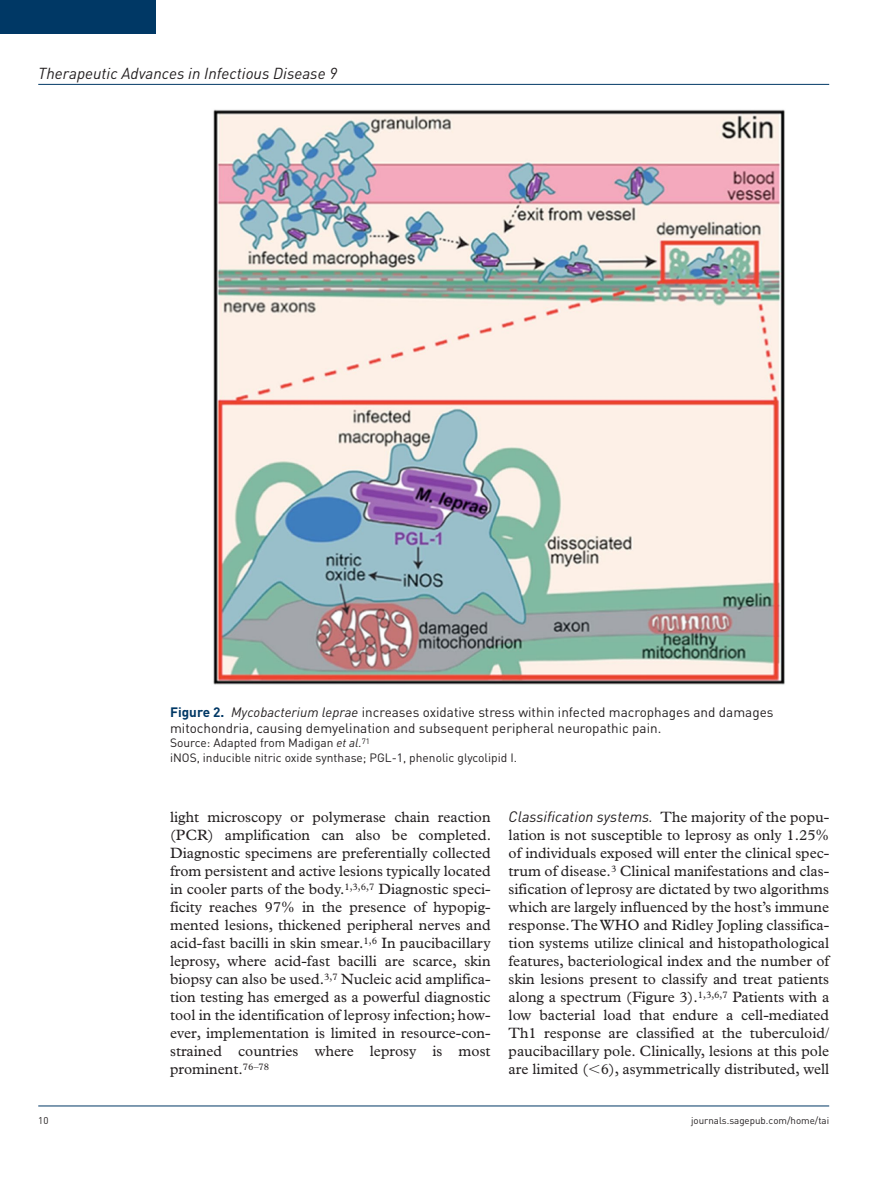
<style>
.page{position:relative;width:893px;height:1191px;background:#fff}
.page>*{position:absolute;margin:0;border:0;box-sizing:border-box;transform-origin:0 0}
.t1{font:italic 15.75px "DIN";color:#231f20}
.t2{font:15px/18px "Plantin Std";color:#231f20;text-align:justify}
.t3{font:italic 15px "DIN";color:#231f20}
.t4{font:13.5px/15.8px "DIN";color:#231f20}
.t5{font:12px/14.2px "DIN";color:#231f20}
.t6{font:9.75px "DIN";color:#231f20}
.s1{font-weight:700;color:#003865}
.s2{font-style:italic}
.s3{font-family:"Plantin Std";font-style:normal}
</style>
<div class="page">
<hr style="left:38px;top:84px;width:791px;height:1px;background:#003865">
<hr style="left:38px;top:1105px;width:791px;height:1px;background:#003865">
<div style="left:0;top:0;width:155px;height:34px;background:#003865"></div>
<img style="left:213px;top:109px;width:572px;height:576px">
<p class="t1" style="left:38px;top:63px;width:300px">Therapeutic Advances in Infectious Disease 9</p>
<p class="t4" style="left:170px;top:704px;width:605px"><span class="s1">Figure 2.</span> <span class="s2">Mycobacterium leprae</span> increases oxidative stress within infected macrophages and damages mitochondria, causing demyelination and subsequent peripheral neuropathic pain.</p>
<p class="t5" style="left:170px;top:735px;width:348px">Source: Adapted from Madigan <span class="s2">et al.</span><sup>71<br></sup>iNOS, inducible nitric oxide synthase; PGL-1, phenolic glycolipid I.</p>
<p class="t2" style="left:170px;top:808px;width:323px">light microscopy or polymerase chain reaction (PCR) amplification can also be completed.<br>Diagnostic specimens are preferentially collected from persistent and active lesions typically located in cooler parts of the body.<sup>1,3,6,7</sup> Diagnostic speci&shy;ficity reaches 97% in the presence of hypopig&shy;mented lesions, thickened peripheral nerves and acid-fast bacilli in skin smear.<sup>1,6</sup> In paucibacillary leprosy, where acid-fast bacilli are scarce, skin biopsy can also be used.<sup>3,7</sup> Nucleic acid amplifica&shy;tion testing has emerged as a powerful diagnostic tool in the identification of leprosy infection; how&shy;ever, implementation is limited in resource-con&shy;strained countries where leprosy is most prominent.<sup>76–78</sup></p>
<p class="t3" style="left:509px;top:807px;width:322px">Classification systems. <span class="s3">The majority of the popu-</span></p>
<p class="t2" style="left:509px;top:826px;width:322px">lation is not susceptible to leprosy as only 1.25% of individuals exposed will enter the clinical spec&shy;trum of disease.<sup>3</sup> Clinical manifestations and clas&shy;sification of leprosy are dictated by two algorithms which are largely influenced by the host’s immune response. The WHO and Ridley Jopling classifica&shy;tion systems utilize clinical and histopathological features, bacteriological index and the number of skin lesions present to classify and treat patients along a spectrum (Figure 3).<sup>1,3,6,7</sup> Patients with a low bacterial load that endure a cell-mediated Th1 response are classified at the tuberculoid/ paucibacillary pole. Clinically, lesions at this pole are limited ( 6), asymmetrically distributed, well</p>
<p class="t6" style="left:38px;top:1114px;width:12px">10</p>
<p class="t6" style="left:691px;top:1114px;width:140px">journals.sagepub.com/home/tai</p>
</div>
